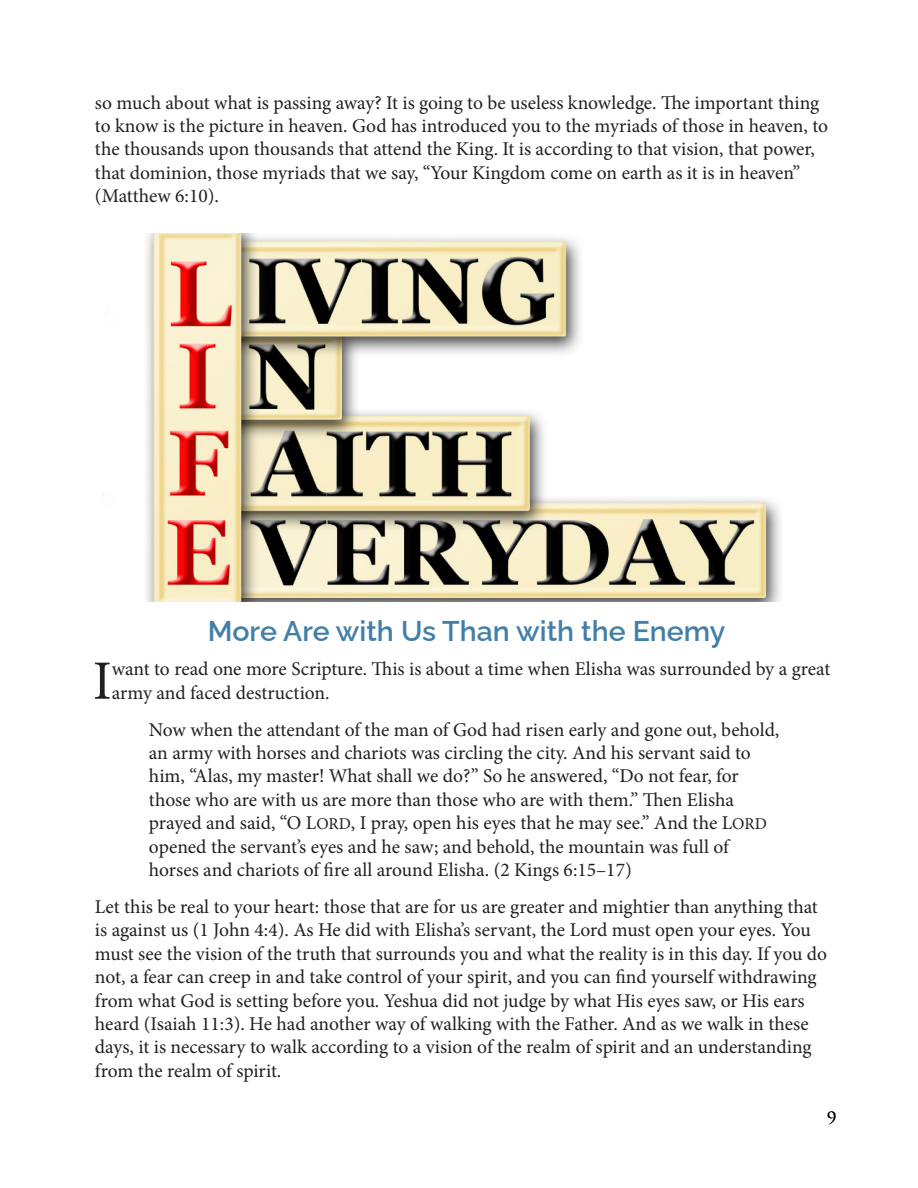
<style>
.page{position:relative;width:918px;height:1188px;background:#fff}
.page>*{position:absolute;margin:0;border:0;box-sizing:border-box;transform-origin:0 0}
.t1{font:55.5px "Minion Pro";color:#231f20}
.Title_Raleway_Left{font:100 28.5px "Raleway";color:#427fa8}
.t2{font:19.5px/23.4px "Minion Pro";letter-spacing:-.005em;color:#231f20}
.t3{font:16.5px "Trajan Pro 3";color:#000}
.s1{font-size:16.5px}
</style>
<div class="page">
<img style="left:102px;top:233px;width:678px;height:368px">
<p class="t2" style="left:95px;top:91px;width:735px">so much about what is passing away? It is going to be useless knowledge. The important thing to know is the picture in heaven. God has introduced you to the myriads of those in heaven, to the thousands upon thousands that attend the King. It is according to that vision, that power, that dominion, those myriads that we say, “Your Kingdom come on earth as it is in heaven” (Matthew 6:10).</p>
<p class="Title_Raleway_Left" style="left:208px;top:608px;width:519px">More Are with Us Than with the Enemy</p>
<p class="t1" style="left:93px;top:644px;width:20px">I</p>
<p class="t2" style="left:112px;top:658px;width:720px">want to read one more Scripture. This is about a time when Elisha was surrounded by a great army and faced destruction.</p>
<p class="t2" style="left:149px;top:718px;width:632px">Now when the attendant of the man of God had risen early and gone out, behold, an army with horses and chariots was circling the city. And his servant said to him, “Alas, my master! What shall we do?” So he answered, “Do not fear, for those who are with us are more than those who are with them.” Then Elisha prayed and said, “O L<span class="s1">ORD</span>, I pray, open his eyes that he may see.” And the L<span class="s1">ORD </span>opened the servant’s eyes and he saw; and behold, the mountain was full of horses and chariots of fire all around Elisha. (2 Kings 6:15–17)</p>
<p class="t2" style="left:95px;top:895px;width:734px">Let this be real to your heart: those that are for us are greater and mightier than anything that is against us (1 John 4:4). As He did with Elisha’s servant, the Lord must open your eyes. You must see the vision of the truth that surrounds you and what the reality is in this day. If you do not, a fear can creep in and take control of your spirit, and you can find yourself withdrawing from what God is setting before you. Yeshua did not judge by what His eyes saw, or His ears heard (Isaiah 11:3). He had another way of walking with the Father. And as we walk in these days, it is necessary to walk according to a vision of the realm of spirit and an understanding from the realm of spirit.</p>
<p class="t3" style="left:827px;top:1106px;width:11px">9</p>
</div>
